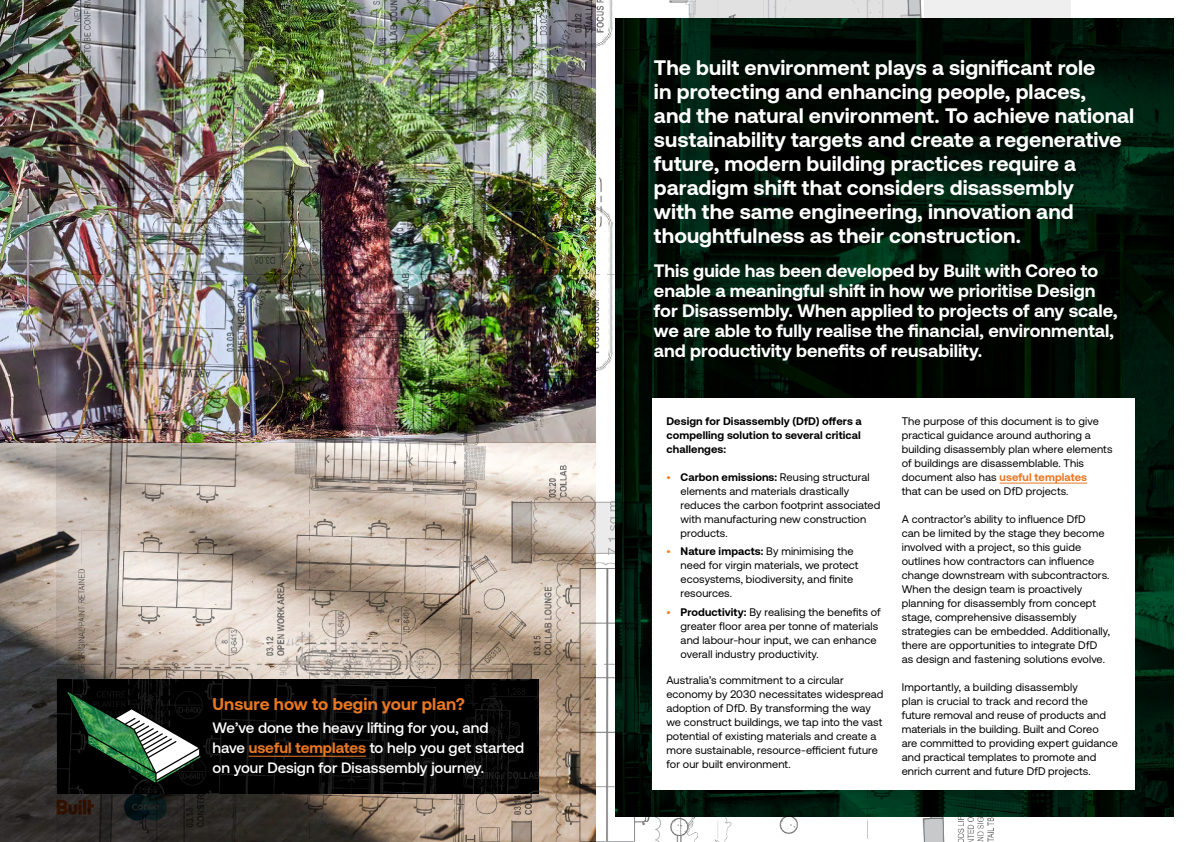
<style>
.page{position:relative;width:1191px;height:842px;background:#fff}
.page>*{position:absolute;margin:0;border:0;box-sizing:border-box;transform-origin:0 0}
.t1{font:700 21px/24px "Aeonik Pro";letter-spacing:.005em;color:#fff}
.t2{font:700 18px/20px "Aeonik Pro";color:#fff}
.t3{font:700 17px "Aeonik Pro";letter-spacing:.005em;color:#e87722}
.t4{font:500 15px/20px "Aeonik Pro";color:#fff}
.t5{font:11px/14px "Aeonik Pro";letter-spacing:.01em;color:#000}
.t6{font:700 11px/14px "Aeonik Pro";letter-spacing:.01em;color:#000;text-align:justify}
.s1{font-weight:700;color:#e87722}
.s2{font-weight:500;font-size:10px;color:#f47b20}
.s3{font-weight:700}
</style>
<div class="page">
<img style="left:1070px;top:18px;width:104px;height:798px">
<img style="left:0;top:0;width:57px;height:842px">
<img style="left:57px;top:0;width:1013px;height:842px">
<div style="left:652px;top:398px;width:482px;height:391px;background:#fff"></div>
<hr style="left:999px;top:483px;width:88px;height:1px;background:#e87722">
<img style="left:57px;top:680px;width:481px;height:114px">
<svg style="left:65px;top:689px;width:138px;height:95px"></svg>
<img style="left:67px;top:692px;width:87px;height:80px">
<hr style="left:249px;top:756px;width:117px;height:1px;background:#e87722">
<h3 class="t3" style="left:212px;top:695px;width:254px">Unsure how to begin your plan?</h3>
<h3 class="t4" style="left:212px;top:718px;width:313px">We’ve done the heavy lifting for you, and have <span class="s1">useful templates</span> to help you get started on your Design for Disassembly journey.</h3>
<p class="t1" style="left:654px;top:55px;width:482px">The built environment plays a significant role<br>in protecting and enhancing people, places,<br>and the natural environment. To achieve national sustainability targets and create a regenerative future, modern building practices require a paradigm shift that considers disassembly<br>with the same engineering, innovation and thoughtfulness as their construction.</p>
<p class="t2" style="left:654px;top:260px;width:465px">This guide has been developed by Built with Coreo to enable a meaningful shift in how we prioritise Design for Disassembly. When applied to projects of any scale, we are able to fully realise the financial, environmental, and productivity benefits of reusability.</p>
<p class="t6" style="left:666px;top:414px;width:197px">Design for Disassembly (DfD) offers a compelling solution to several critical challenges:</p>
<p class="t5" style="left:680px;top:470px;width:201px;text-indent:-14px"><span class="s2">•</span> <span class="s3">Carbon emissions:</span> Reusing structural elements and materials drastically reduces the carbon footprint associated with manufacturing new construction products.</p>
<p class="t5" style="left:680px;top:544px;width:179px;text-indent:-14px"><span class="s2">•</span> <span class="s3">Nature impacts:</span> By minimising the need for virgin materials, we protect ecosystems, biodiversity, and finite resources.</p>
<p class="t5" style="left:680px;top:605px;width:201px;text-indent:-14px"><span class="s2">•</span> <span class="s3">Productivity:</span> By realising the benefits of greater floor area per tonne of materials and labour-hour input, we can enhance overall industry productivity.</p>
<p class="t5" style="left:666px;top:673px;width:218px">Australia’s commitment to a circular economy by 2030 necessitates widespread adoption of DfD. By transforming the way we construct buildings, we tap into the vast potential of existing materials and create a more sustainable, resource-efficient future for our built environment.</p>
<p class="t5" style="left:901px;top:414px;width:212px">The purpose of this document is to give practical guidance around authoring a building disassembly plan where elements of buildings are disassemblable. This document also has <span class="s1">useful templates<br></span>that can be used on DfD projects.</p>
<p class="t5" style="left:901px;top:512px;width:210px">A contractor’s ability to influence DfD<br>can be limited by the stage they become involved with a project, so this guide outlines how contractors can influence change downstream with subcontractors.<br>When the design team is proactively planning for disassembly from concept stage, comprehensive disassembly strategies can be embedded. Additionally, there are opportunities to integrate DfD as design and fastening solutions evolve.</p>
<p class="t5" style="left:901px;top:680px;width:218px">Importantly, a building disassembly<br>plan is crucial to track and record the future removal and reuse of products and materials in the building. Built and Coreo<br>are committed to providing expert guidance and practical templates to promote and enrich current and future DfD projects.</p>
</div>
